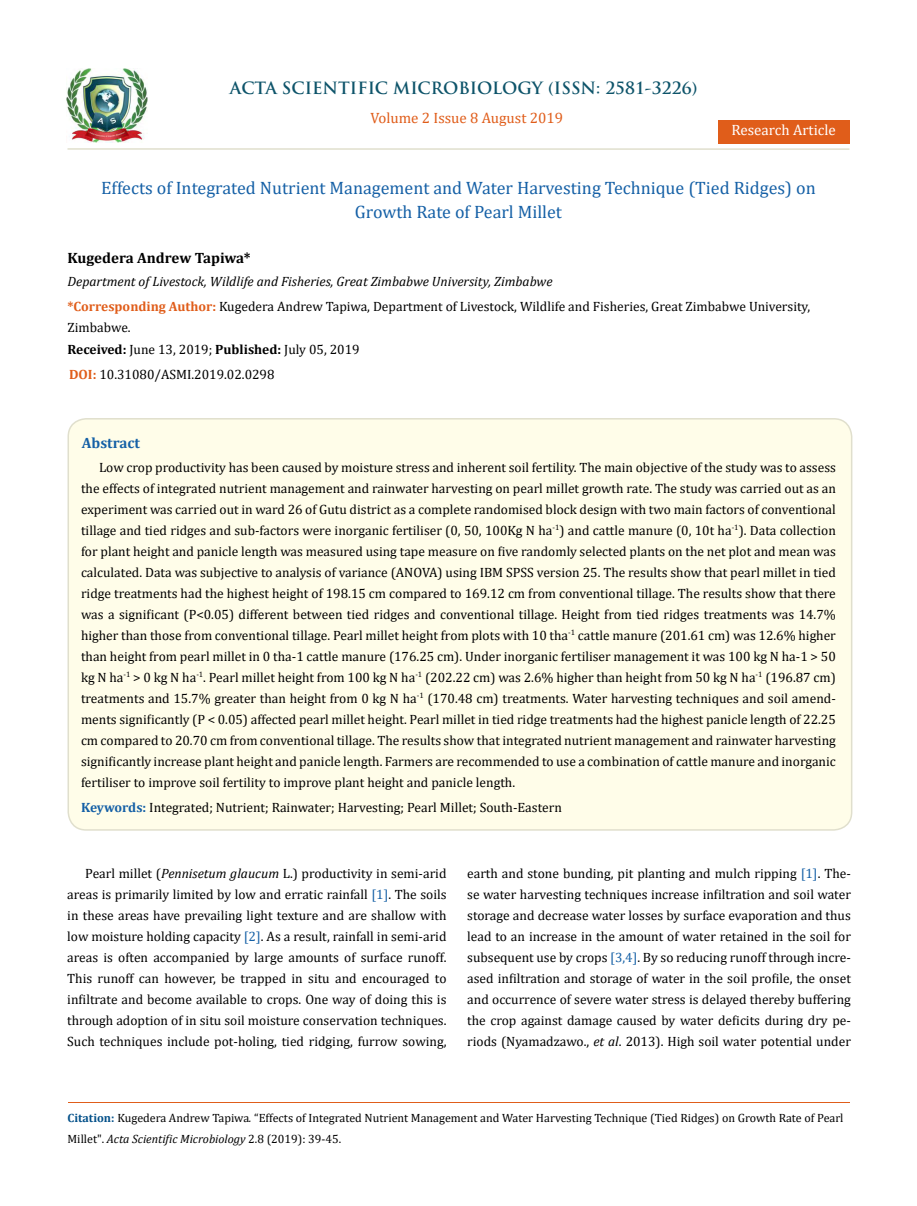
<style>
.page{position:relative;width:917px;height:1206px;background:#fff}
.page>*{position:absolute;margin:0;border:0;box-sizing:border-box;transform-origin:0 0}
.t1{font:18px/24px "Cambria";color:#1560a6;text-align:center}
.t2{font:700 16.5px "Trajan Pro";color:#0e546a}
.t3{font:15px "Cambria";color:#e05d1a}
.t4{font:700 15px "Cambria";color:#000}
.t5{font:15px "Cambria";color:#fff}
.t6{font:700 15px "Cambria";color:#1560a6}
.t7{font:13.5px/21px "Cambria";color:#000;text-align:justify}
.t8{font:12px/21px "Cambria";color:#000}
.s1{font-style:italic}
.s2{font-weight:700;color:#e05d1a}
.s3{font-weight:700}
.s4{font-weight:700;color:#1560a6}
.s5{color:#1560a6}
.s6{font-weight:700;color:#035089}
</style>
<div class="page">
<img style="left:67px;top:68px;width:80px;height:74px">
<div style="left:717px;top:120px;width:132px;height:23px;background:#e05d1a"></div>
<div style="left:68px;top:419px;width:783px;height:411px;background:#fffde9;border-radius:18px"></div>
<div style="left:67px;top:418px;width:785px;height:413px;border:2px solid #e0dfcd;border-radius:18px"></div>
<hr style="left:68px;top:1102px;width:781px;height:1px;background:#e05d1a">
<hr style="left:67px;top:148px;width:782px;height:2px;background:#e0dfcd">
<p class="t2" style="left:230px;top:77px;width:469px">ACTA SCIENTIFIC MICROBIOLOGY (ISSN: 2581-3226)</p>
<p class="t3" style="left:370px;top:109px;width:194px">Volume 2 Issue 8 August 2019</p>
<p class="t5" style="left:731px;top:121px;width:106px">Research Article</p>
<h1 class="t1" style="left:101px;top:175px;width:716px">Effects of Integrated Nutrient Management and Water Harvesting Technique (Tied Ridges) on<br>Growth Rate of Pearl Millet</h1>
<p class="t4" style="left:67px;top:247px;width:185px">Kugedera Andrew Tapiwa*</p>
<p class="t7" style="left:67px;top:269px;width:744px;line-height:24.6px"><span class="s1">Department of Livestock, Wildlife and Fisheries, Great Zimbabwe University, Zimbabwe<br></span><span class="s2">*Corresponding Author:</span> Kugedera Andrew Tapiwa, Department of Livestock, Wildlife and Fisheries, Great Zimbabwe University,</p>
<p class="t7" style="left:67px;top:317px;width:65px">Zimbabwe.</p>
<p class="t7" style="left:67px;top:338px;width:294px"><span class="s3">Received:</span> June 13, 2019; <span class="s3">Published:</span> July 05, 2019</p>
<p class="t7" style="left:69px;top:364px;width:207px"><span class="s2">DOI:</span> 10.31080/ASMI.2019.02.0298</p>
<p class="t6" style="left:82px;top:432px;width:60px">Abstract</p>
<p class="t7" style="left:81px;top:457px;width:756px;text-indent:18px">Low crop productivity has been caused by moisture stress and inherent soil fertility. The main objective of the study was to assess the effects of integrated nutrient management and rainwater harvesting on pearl millet growth rate. The study was carried out as an experiment was carried out in ward 26 of Gutu district as a complete randomised block design with two main factors of conventional tillage and tied ridges and sub-factors were inorganic fertiliser (0, 50, 100Kg N ha<sup>-1</sup>) and cattle manure (0, 10t ha<sup>-1</sup>). Data collection for plant height and panicle length was measured using tape measure on five randomly selected plants on the net plot and mean was calculated. Data was subjective to analysis of variance (ANOVA) using IBM SPSS version 25. The results show that pearl millet in tied ridge treatments had the highest height of 198.15 cm compared to 169.12 cm from conventional tillage. The results show that there was a significant (P&lt;0.05) different between tied ridges and conventional tillage. Height from tied ridges treatments was 14.7% higher than those from conventional tillage. Pearl millet height from plots with 10 tha<sup>-1</sup> cattle manure (201.61 cm) was 12.6% higher than height from pearl millet in 0 tha-1 cattle manure (176.25 cm). Under inorganic fertiliser management it was 100 kg N ha-1 &gt; 50 kg N ha<sup>-1</sup> &gt; 0 kg N ha<sup>-1</sup>. Pearl millet height from 100 kg N ha<sup>-1</sup> (202.22 cm) was 2.6% higher than height from 50 kg N ha<sup>-1</sup> (196.87 cm) treatments and 15.7% greater than height from 0 kg N ha<sup>-1</sup> (170.48 cm) treatments. Water harvesting techniques and soil amend&shy;ments significantly (P &lt; 0.05) affected pearl millet height. Pearl millet in tied ridge treatments had the highest panicle length of 22.25 cm compared to 20.70 cm from conventional tillage. The results show that integrated nutrient management and rainwater harvesting significantly increase plant height and panicle length. Farmers are recommended to use a combination of cattle manure and inorganic fertiliser to improve soil fertility to improve plant height and panicle length.</p>
<p class="t7" style="left:81px;top:797px;width:482px"><span class="s4">Keywords:</span> Integrated; Nutrient; Rainwater; Harvesting; Pearl Millet; South-Eastern</p>
<p class="t7" style="left:67px;top:863px;width:381px;text-indent:18px">Pearl millet (<span class="s1">Pennisetum glaucum</span> L.) productivity in semi-arid areas is primarily limited by low and erratic rainfall <span class="s5">[1]</span>. The soils in these areas have prevailing light texture and are shallow with low moisture holding capacity <span class="s5">[2]</span>. As a result, rainfall in semi-arid areas is often accompanied by large amounts of surface runoff.<br>This runoff can however, be trapped in situ and encouraged to infiltrate and become available to crops. One way of doing this is through adoption of in situ soil moisture conservation techniques.<br>Such techniques include pot-holing, tied ridging, furrow sowing,</p>
<p class="t7" style="left:467px;top:863px;width:385px">earth and stone bunding, pit planting and mulch ripping <span class="s5">[1]</span>. The&shy;se water harvesting techniques increase infiltration and soil water storage and decrease water losses by surface evaporation and thus lead to an increase in the amount of water retained in the soil for subsequent use by crops <span class="s5">[3,4]</span>. By so reducing runoff through incre&shy;ased infiltration and storage of water in the soil profile, the onset and occurrence of severe water stress is delayed thereby buffering the crop against damage caused by water deficits during dry pe&shy;riods (Nyamadzawo., <span class="s1">et al</span>. 2013). High soil water potential under</p>
<p class="t8" style="left:68px;top:1107px;width:777px"><span class="s6">Citation:</span> Kugedera Andrew Tapiwa<span class="s1">.</span> “Effects of Integrated Nutrient Management and Water Harvesting Technique (Tied Ridges) on Growth Rate of Pearl<br>Millet". <span class="s1">Acta Scientific Microbiology</span> 2.8 (2019): 39-45.</p>
</div>
